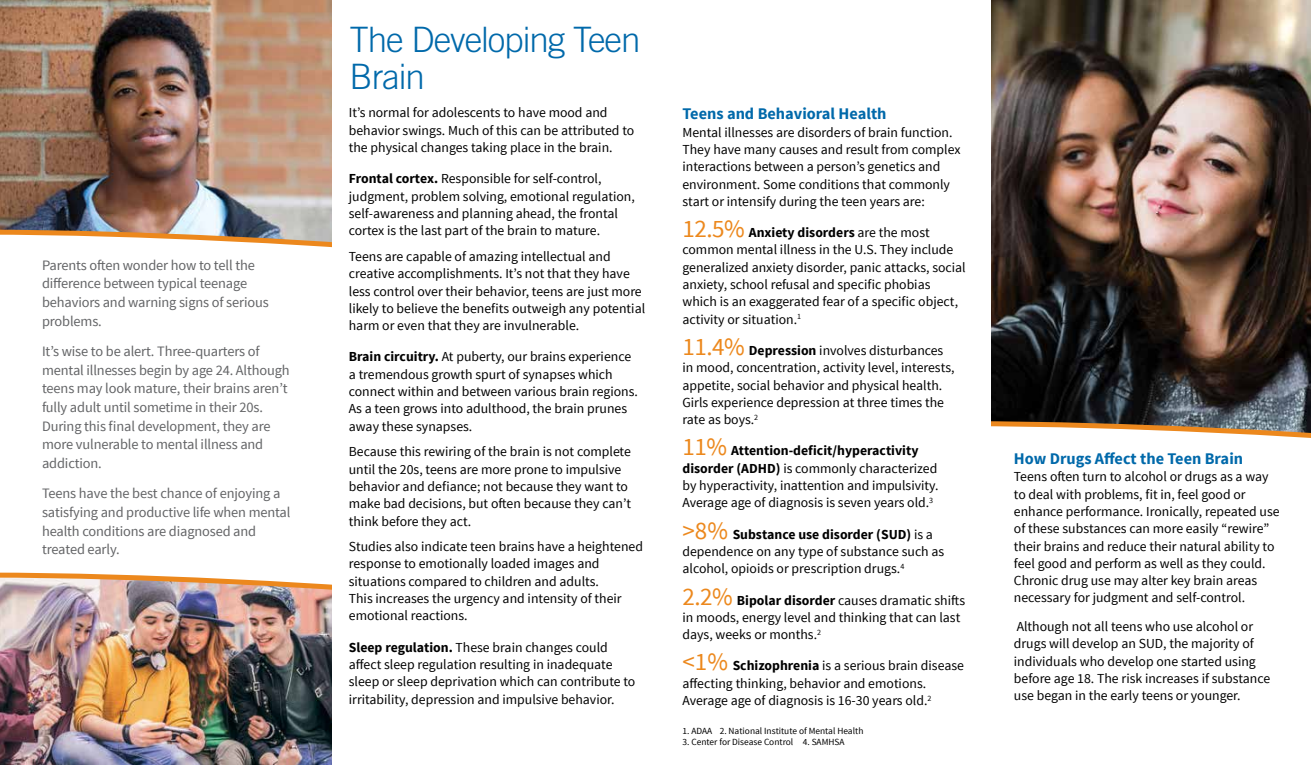
<style>
.page{position:relative;width:1311px;height:765px;background:#fff}
.page>*{position:absolute;margin:0;border:0;box-sizing:border-box;transform-origin:0 0}
.t1{font:300 35px/36.2px "Trade Gothic LT Std";letter-spacing:-.03em;color:#0069aa}
.t2{font:25px "Source Sans Pro";color:#ec881d}
.t3{font:700 16.25px "Source Sans Pro";color:#0069aa}
.t4{font:14.38px/18.8px "Source Sans Pro";letter-spacing:-.01em;color:#636466}
.t5{font:13.75px/17.2px "Source Sans Pro";color:#000}
.t6{font:9.38px "Source Sans Pro";color:#000}
.s1{font-weight:700}
</style>
<div class="page">
<img style="left:991px;top:0;width:320px;height:419px">
<svg style="left:991px;top:419px;width:320px;height:19px"></svg>
<img style="left:0;top:0;width:332px;height:227px">
<img style="left:0;top:227px;width:332px;height:21px">
<img style="left:0;top:593px;width:332px;height:172px">
<img style="left:0;top:572px;width:332px;height:21px">
<p class="t4" style="left:42px;top:256px;width:228px">Parents often wonder how to tell the difference between typical teenage behaviors and warning signs of serious problems.</p>
<p class="t4" style="left:42px;top:342px;width:249px">It’s wise to be alert. Three-quarters of mental illnesses begin by age 24. Although teens may look mature, their brains aren’t fully adult until sometime in their 20s.<br>During this final development, they are more vulnerable to mental illness and addiction.</p>
<p class="t4" style="left:42px;top:484px;width:250px">Teens have the best chance of enjoying a satisfying and productive life when mental health conditions are diagnosed and treated early.</p>
<h1 class="t1" style="left:349px;top:21px;width:293px">The Developing Teen<br>Brain</h1>
<p class="t5" style="left:349px;top:104px;width:287px">It’s normal for adolescents to have mood and behavior swings. Much of this can be attributed to the physical changes taking place in the brain.</p>
<p class="t5" style="left:349px;top:170px;width:287px"><span class="s1">Frontal cortex.</span> Responsible for self-control, judgment, problem solving, emotional regulation, self-awareness and planning ahead, the frontal cortex is the last part of the brain to mature.</p>
<p class="t5" style="left:349px;top:248px;width:298px">Teens are capable of amazing intellectual and creative accomplishments. It’s not that they have less control over their behavior, teens are just more likely to believe the benefits outweigh any potential harm or even that they are invulnerable.</p>
<p class="t5" style="left:349px;top:348px;width:291px"><span class="s1">Brain circuitry.</span> At puberty, our brains experience a tremendous growth spurt of synapses which connect within and between various brain regions.<br>As a teen grows into adulthood, the brain prunes away these synapses.</p>
<p class="t5" style="left:349px;top:443px;width:284px">Because this rewiring of the brain is not complete until the 20s, teens are more prone to impulsive behavior and defiance; not because they want to make bad decisions, but often because they can’t think before they act.</p>
<p class="t5" style="left:349px;top:538px;width:296px">Studies also indicate teen brains have a heightened response to emotionally loaded images and situations compared to children and adults.<br>This increases the urgency and intensity of their emotional reactions.</p>
<p class="t5" style="left:349px;top:639px;width:288px"><span class="s1">Sleep regulation.</span> These brain changes could affect sleep regulation resulting in inadequate sleep or sleep deprivation which can contribute to irritability, depression and impulsive behavior.</p>
<p class="t3" style="left:682px;top:103px;width:206px">Teens and Behavioral Health</p>
<p class="t5" style="left:682px;top:124px;width:279px">Mental illnesses are disorders of brain function.<br>They have many causes and result from complex interactions between a person’s genetics and environment. Some conditions that commonly start or intensify during the teen years are:</p>
<h2 class="t2" style="left:682px;top:213px;width:64px">12.5%</h2>
<p class="t5" style="left:682px;top:224px;width:285px;text-indent:66px"><span class="s1">Anxiety disorders</span> are the most common mental illness in the U.S. They include generalized anxiety disorder, panic attacks, social anxiety, school refusal and specific phobias which is an exaggerated fear of a specific object, activity or situation.<sup>1</sup></p>
<h2 class="t2" style="left:682px;top:331px;width:64px">11.4%</h2>
<p class="t5" style="left:682px;top:342px;width:273px;text-indent:66px"><span class="s1">Depression</span> involves disturbances in mood, concentration, activity level, interests, appetite, social behavior and physical health.<br>Girls experience depression at three times the rate as boys.<sup>2</sup></p>
<h2 class="t2" style="left:682px;top:432px;width:46px">11%</h2>
<p class="t5" style="left:682px;top:443px;width:258px;text-indent:49px"><span class="s1">Attention-deficit/hyperactivity disorder (ADHD)</span> is commonly characterized by hyperactivity, inattention and impulsivity.<br>Average age of diagnosis is seven years old.<sup>3</sup></p>
<h2 class="t2" style="left:682px;top:515px;width:47px">&gt;8%</h2>
<p class="t5" style="left:682px;top:526px;width:263px;text-indent:50px"><span class="s1">Substance use disorder (SUD)</span> is a dependence on any type of substance such as alcohol, opioids or prescription drugs.<sup>4</sup></p>
<h2 class="t2" style="left:682px;top:581px;width:52px">2.2%</h2>
<p class="t5" style="left:682px;top:592px;width:284px;text-indent:54px"><span class="s1">Bipolar disorder</span> causes dramatic shifts in moods, energy level and thinking that can last days, weeks or months.<sup>2</sup></p>
<h2 class="t2" style="left:682px;top:647px;width:47px">&lt;1%</h2>
<p class="t5" style="left:682px;top:657px;width:283px;text-indent:50px"><span class="s1">Schizophrenia</span> is a serious brain disease affecting thinking, behavior and emotions.<br>Average age of diagnosis is 16-30 years old.<sup>2</sup></p>
<p class="t6" style="left:682px;top:725px;width:182px">1. ADAA 2. National Institute of Mental Health</p>
<p class="t6" style="left:682px;top:737px;width:163px">3. Center for Disease Control 4. SAMHSA</p>
<p class="t3" style="left:1014px;top:448px;width:231px">How Drugs Affect the Teen Brain</p>
<p class="t5" style="left:1014px;top:468px;width:267px">Teens often turn to alcohol or drugs as a way to deal with problems, fit in, feel good or enhance performance. Ironically, repeated use of these substances can more easily “rewire” their brains and reduce their natural ability to feel good and perform as well as they could.<br>Chronic drug use may alter key brain areas necessary for judgment and self-control.</p>
<p class="t5" style="left:1014px;top:618px;width:258px">Although not all teens who use alcohol or drugs will develop an SUD, the majority of individuals who develop one started using before age 18. The risk increases if substance use began in the early teens or younger.</p>
</div>
